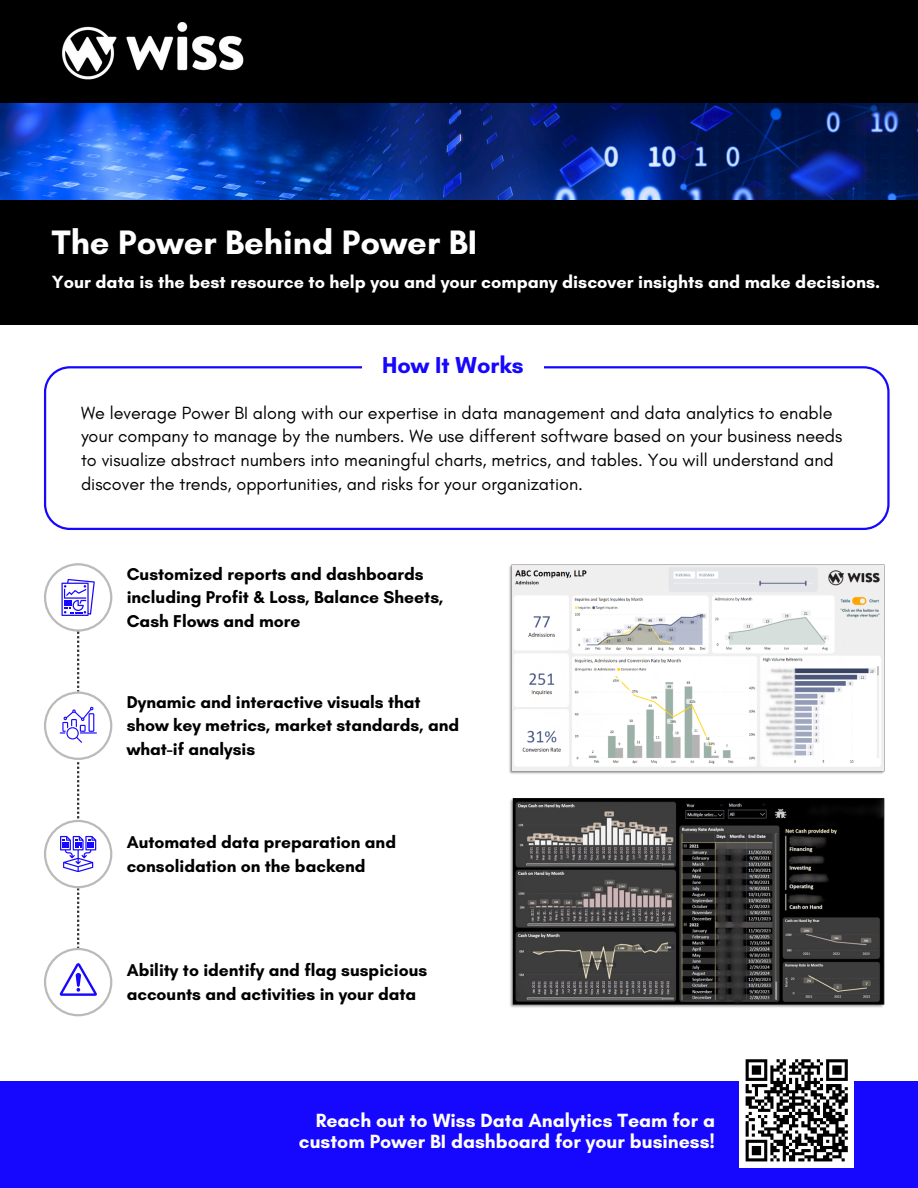
<style>
.page{position:relative;width:918px;height:1188px;background:#fff}
.page>*{position:absolute;margin:0;border:0;box-sizing:border-box;transform-origin:0 0}
.t1{font:700 34.5px "Glacial Indifference";color:#fff}
.t2{font:700 23.4px "Glacial Indifference";color:#1607fe}
.t3{font:700 19.5px/21.3px "Glacial Indifference";color:#fff;text-align:right}
.t4{font:18px/23.7px "Glacial Indifference";color:#000}
.t5{font:700 18px "Glacial Indifference";color:#fff}
.t6{font:700 17.4px/23.7px "Glacial Indifference";color:#000}
</style>
<div class="page">
<img style="left:0;top:103px;width:918px;height:98px">
<div style="left:0;top:0;width:918px;height:103px;background:#000"></div>
<img style="left:61px;top:22px;width:183px;height:58px">
<div style="left:0;top:201px;width:918px;height:124px;background:#000"></div>
<div style="left:0;top:1082px;width:918px;height:106px;background:#1607fe"></div>
<div style="left:739px;top:1053px;width:115px;height:115px;background:#fff"></div>
<svg style="left:745px;top:1059px;width:103px;height:103px"></svg>
<img style="left:510px;top:798px;width:375px;height:210px">
<img style="left:509px;top:564px;width:376px;height:210px">
<svg style="left:44px;top:366px;width:846px;height:164px"></svg>
<div style="left:362px;top:345px;width:181px;height:42px;background:#fff"></div>
<svg style="left:44px;top:563px;width:68px;height:453px"></svg>
<p class="t1" style="left:52px;top:221px;width:427px">The Power Behind Power BI</p>
<p class="t5" style="left:52px;top:271px;width:830px">Your data is the best resource to help you and your company discover insights and make decisions.</p>
<h3 class="t2" style="left:382px;top:351px;width:143px">How It Works</h3>
<p class="t4" style="left:81px;top:401px;width:763px">We leverage Power BI along with our expertise in data management and data analytics to enable your company to manage by the numbers. We use different software based on your business needs to visualize abstract numbers into meaningful charts, metrics, and tables. You will understand and discover the trends, opportunities, and risks for your organization.</p>
<h2 class="t6" style="left:127px;top:562px;width:318px">Customized reports and dashboards including Profit &amp; Loss, Balance Sheets,<br>Cash Flows and more</h2>
<p class="t6" style="left:127px;top:690px;width:334px">Dynamic and interactive visuals that show key metrics, market standards, and what-if analysis</p>
<p class="t6" style="left:127px;top:830px;width:271px">Automated data preparation and consolidation on the backend</p>
<p class="t6" style="left:127px;top:958px;width:302px">Ability to identify and flag suspicious accounts and activities in your data</p>
<p class="t3" style="left:299px;top:1109px;width:418px">Reach out to Wiss Data Analytics Team for a custom Power BI dashboard for your business!</p>
</div>
